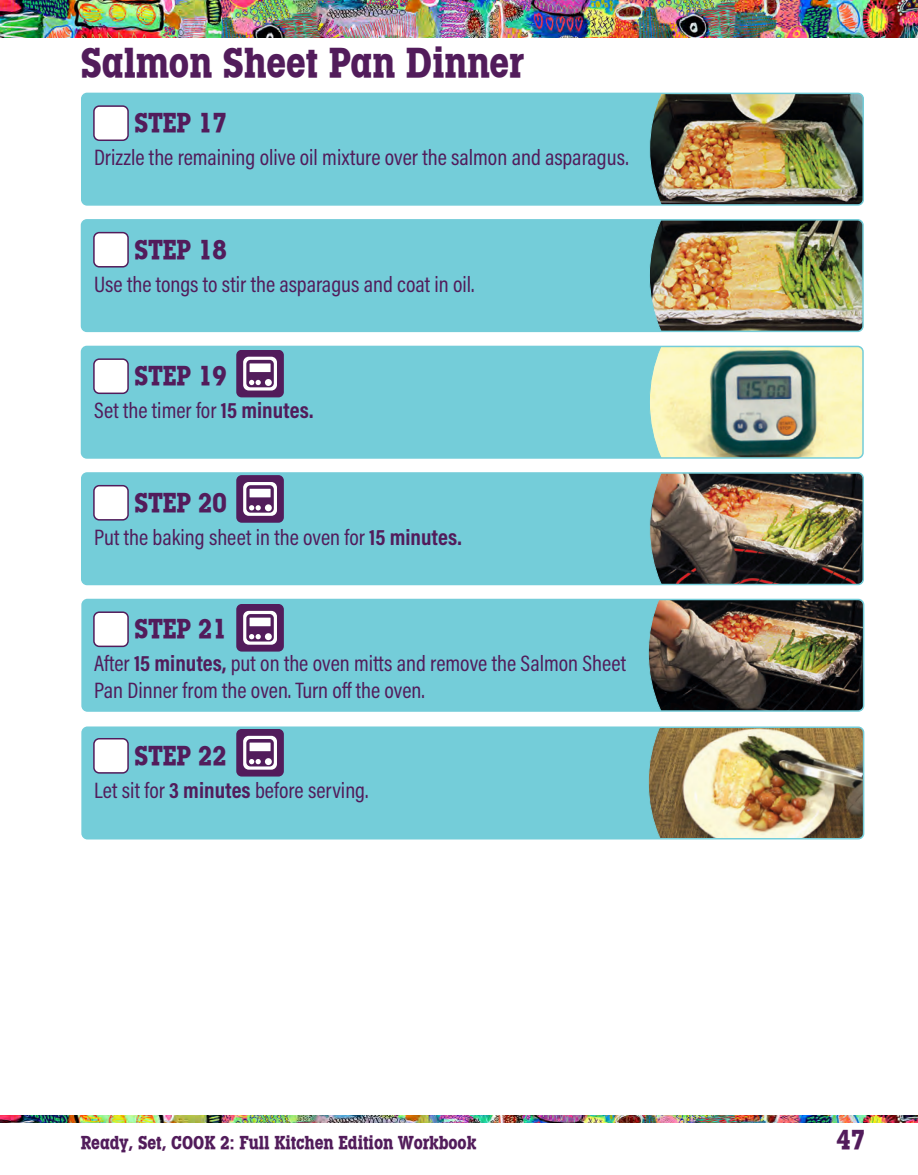
<style>
.page{position:relative;width:918px;height:1175px;background:#fff}
.page>*{position:absolute;margin:0;border:0;box-sizing:border-box;transform-origin:0 0}
.Header_2{font:43.5px "Lubalin Graph Md Cd ITCTT Bold";color:#521c5b}
.directions{font:28.5px "Lubalin Graph Md Cd ITCTT Bold";color:#521c5b}
.directions-2{font:22.5px/27px "Acumin Pro Cond";color:#521c5b}
.t1{font:19.5px "Lubalin Graph Md Cd ITCTT Bold";color:#521c5b}
.s1{font-weight:700}
</style>
<div class="page">
<img style="left:0;top:1115px;width:918px;height:7px">
<img style="left:0;top:0;width:918px;height:38px">
<div style="left:82px;top:727px;width:782px;height:111px;background:#74cdd9;border-radius:5px"></div>
<img style="left:648px;top:729px;width:216px;height:109px">
<div style="left:81px;top:726px;width:783px;height:113px;border:2px solid #74cdd9;border-radius:5px"></div>
<div style="left:82px;top:599px;width:782px;height:112px;background:#74cdd9;border-radius:5px"></div>
<img style="left:648px;top:599px;width:216px;height:112px">
<div style="left:81px;top:599px;width:783px;height:112px;border:2px solid #74cdd9;border-radius:5px"></div>
<div style="left:82px;top:473px;width:781px;height:111px;background:#74cdd9;border-radius:5px"></div>
<img style="left:650px;top:475px;width:213px;height:109px">
<div style="left:81px;top:472px;width:783px;height:113px;border:2px solid #74cdd9;border-radius:5px"></div>
<div style="left:82px;top:346px;width:781px;height:112px;background:#74cdd9;border-radius:5px"></div>
<img style="left:650px;top:349px;width:211px;height:107px">
<div style="left:81px;top:346px;width:783px;height:113px;border:2px solid #74cdd9;border-radius:5px"></div>
<div style="left:82px;top:220px;width:781px;height:111px;background:#74cdd9;border-radius:5px"></div>
<img style="left:649px;top:222px;width:212px;height:107px">
<div style="left:81px;top:219px;width:783px;height:113px;border:2px solid #74cdd9;border-radius:5px"></div>
<div style="left:82px;top:93px;width:781px;height:112px;background:#74cdd9;border-radius:5px"></div>
<img style="left:649px;top:93px;width:214px;height:110px">
<div style="left:81px;top:93px;width:783px;height:113px;border:2px solid #74cdd9;border-radius:5px"></div>
<div style="left:94px;top:106px;width:34px;height:34px;background:#fff;border-radius:5px"></div>
<div style="left:93px;top:105px;width:36px;height:36px;border:2px solid #521c5b;border-radius:5px"></div>
<div style="left:94px;top:233px;width:34px;height:34px;background:#fff;border-radius:5px"></div>
<div style="left:93px;top:232px;width:36px;height:35px;border:2px solid #521c5b;border-radius:5px"></div>
<div style="left:94px;top:359px;width:34px;height:34px;background:#fff;border-radius:5px"></div>
<div style="left:93px;top:358px;width:36px;height:36px;border:2px solid #521c5b;border-radius:5px"></div>
<div style="left:94px;top:485px;width:34px;height:35px;background:#fff;border-radius:5px"></div>
<div style="left:93px;top:485px;width:36px;height:35px;border:2px solid #521c5b;border-radius:5px"></div>
<div style="left:94px;top:612px;width:34px;height:34px;background:#fff;border-radius:5px"></div>
<div style="left:93px;top:611px;width:36px;height:36px;border:2px solid #521c5b;border-radius:5px"></div>
<div style="left:94px;top:738px;width:34px;height:35px;background:#fff;border-radius:5px"></div>
<div style="left:93px;top:738px;width:36px;height:35px;border:2px solid #521c5b;border-radius:5px"></div>
<svg style="left:236px;top:350px;width:48px;height:47px;background:#815c89"></svg>
<div style="left:265px;top:379px;width:7px;height:7px;background:#fff;border-radius:50%"></div>
<svg style="left:236px;top:475px;width:48px;height:47px;background:#815d8a"></svg>
<div style="left:265px;top:504px;width:7px;height:7px;background:#fff;border-radius:50%"></div>
<svg style="left:236px;top:604px;width:48px;height:47px;background:#815c89"></svg>
<div style="left:265px;top:633px;width:7px;height:7px;background:#fff;border-radius:50%"></div>
<svg style="left:236px;top:729px;width:48px;height:47px;background:#815c89"></svg>
<div style="left:265px;top:758px;width:7px;height:7px;background:#fff;border-radius:50%"></div>
<p class="Header_2" style="left:81px;top:36px;width:444px">Salmon Sheet Pan Dinner</p>
<p class="directions" style="left:135px;top:105px;width:94px">STEP 17</p>
<p class="directions-2" style="left:94px;top:143px;width:536px">Drizzle the remaining olive oil mixture over the salmon and asparagus.</p>
<p class="directions" style="left:135px;top:232px;width:94px">STEP 18</p>
<p class="directions-2" style="left:94px;top:270px;width:382px">Use the tongs to stir the asparagus and coat in oil.</p>
<p class="directions" style="left:135px;top:358px;width:94px">STEP 19</p>
<p class="directions-2" style="left:94px;top:396px;width:221px">Set the timer for <span class="s1">15 minutes.</span></p>
<p class="directions" style="left:135px;top:485px;width:94px">STEP 20</p>
<p class="directions-2" style="left:94px;top:523px;width:369px">Put the baking sheet in the oven for <span class="s1">15 minutes.</span></p>
<p class="directions" style="left:135px;top:611px;width:94px">STEP 21</p>
<p class="directions-2" style="left:94px;top:649px;width:534px">After <span class="s1">15 minutes,</span> put on the oven mitts and remove the Salmon Sheet<br>Pan Dinner from the oven. Turn off the oven.</p>
<p class="directions" style="left:135px;top:738px;width:94px">STEP 22</p>
<p class="directions-2" style="left:94px;top:776px;width:276px">Let sit for <span class="s1">3 minutes</span> before serving.</p>
<p class="t1" style="left:81px;top:1131px;width:397px">Ready, Set, COOK 2: Full Kitchen Edition Workbook</p>
<p class="directions" style="left:837px;top:1122px;width:30px">47</p>
</div>
